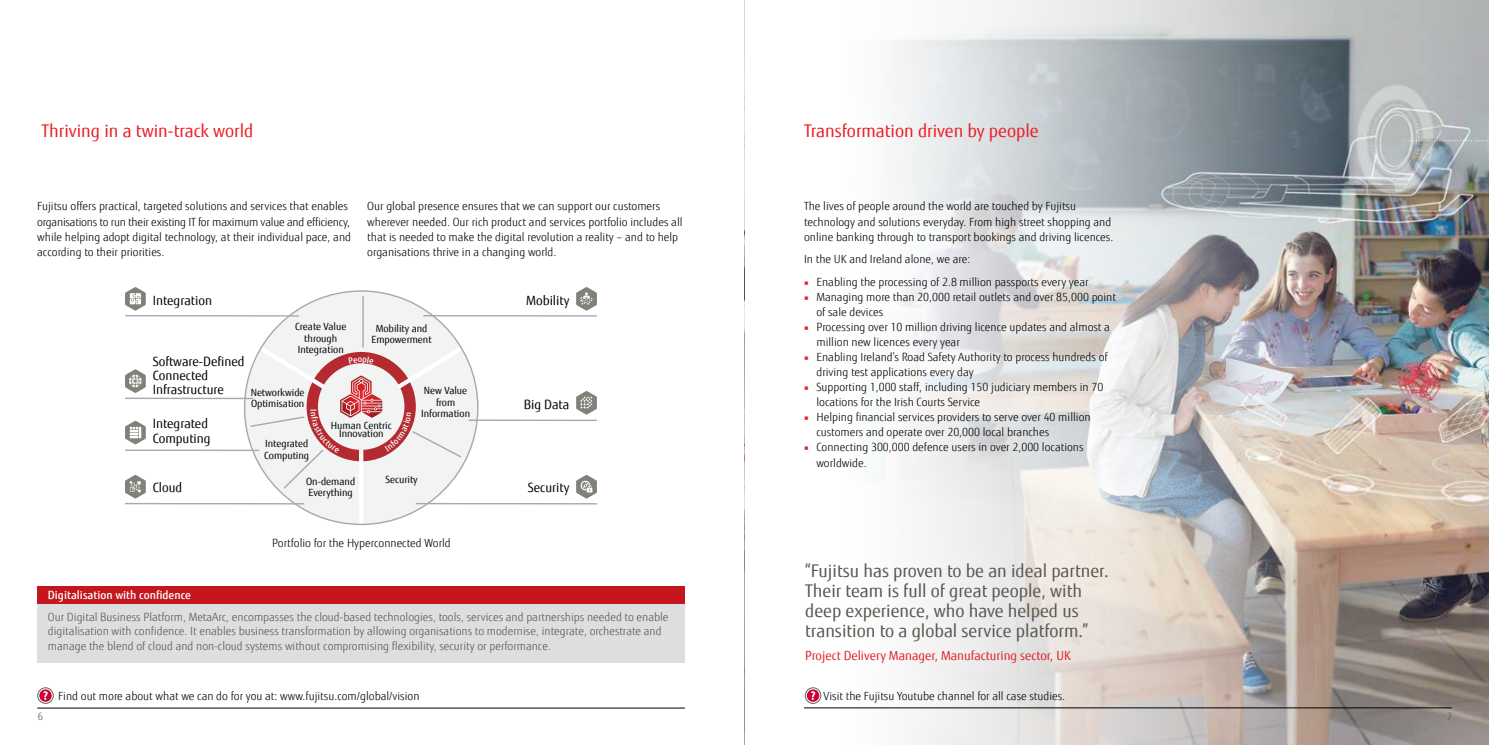
<style>
.page{position:relative;width:1489px;height:745px;background:#fff}
.page>*{position:absolute;margin:0;border:0;box-sizing:border-box;transform-origin:0 0}
.t1{font:17.5px/20px "Fujitsu Sans";color:#585850}
.t2{font:17.5px "Fujitsu Sans";color:#ed1d24}
.t3{font:13.62px "Fujitsu Sans";color:#000}
.t4{font:12.75px/14.1px "Fujitsu Sans";color:#000}
.t5{font:12.5px "Fujitsu Sans";color:#e21f26}
.t6{font:300 11.25px/15px "Fujitsu Sans";color:#000}
.t7{font:300 11.25px/14.5px "Fujitsu Sans";color:#585850}
.t8{font:500 11.25px "Fujitsu Sans";color:#fff}
.t9{font:300 10px "Fujitsu Sans";color:#58595b}
.t10{font:9.88px/11.4px "Fujitsu Sans";color:#000;text-align:center}
.s1{font-family:"Minion Pro";font-weight:400;color:#ed1d24}
</style>
<div class="page">
<img style="left:744px;top:0;width:744px;height:744px">
<svg style="left:745px;top:0;width:595px;height:744px"></svg>
<div style="left:37px;top:591px;width:648px;height:70px;background:#dddee0"></div>
<div style="left:37px;top:586px;width:648px;height:17px;background:#c4161c"></div>
<div style="left:244px;top:291px;width:234px;height:233px;background:#f2f3f3;border-radius:50%"></div>
<hr style="left:362px;top:296px;width:2px;height:51px;background:#a7a9ac">
<svg style="left:576px;top:287px;width:21px;height:23px"></svg>
<svg style="left:125px;top:287px;width:21px;height:23px"></svg>
<svg style="left:576px;top:475px;width:21px;height:23px"></svg>
<svg style="left:125px;top:475px;width:21px;height:23px"></svg>
<svg style="left:576px;top:391px;width:21px;height:23px"></svg>
<svg style="left:125px;top:369px;width:21px;height:23px"></svg>
<svg style="left:125px;top:420px;width:21px;height:24px"></svg>
<hr style="left:359px;top:449px;width:4px;height:74px;background:#fff">
<hr style="left:416px;top:502px;width:181px;height:2px;background:#a7a9ac">
<hr style="left:423px;top:315px;width:174px;height:1px;background:#a7a9ac">
<hr style="left:125px;top:502px;width:179px;height:2px;background:#a7a9ac">
<hr style="left:125px;top:315px;width:174px;height:1px;background:#a7a9ac">
<hr style="left:469px;top:419px;width:128px;height:2px;background:#a7a9ac">
<hr style="left:125px;top:397px;width:128px;height:2px;background:#a7a9ac">
<hr style="left:125px;top:449px;width:134px;height:2px;background:#a7a9ac">
<svg style="left:804px;top:686px;width:17px;height:17px"></svg>
<svg style="left:37px;top:687px;width:17px;height:16px"></svg>
<hr style="left:37px;top:707px;width:648px;height:1px;background:#000">
<hr style="left:804px;top:707px;width:647px;height:1px;background:#000">
<svg style="left:249px;top:343px;width:217px;height:147px"></svg>
<h1 class="t2" style="left:42px;top:120px;width:213px">Thriving in a twin-track world</h1>
<p class="t6" style="left:37px;top:199px;width:315px">Fujitsu offers practical, targeted solutions and services that enables organisations to run their existing IT for maximum value and efficiency, while helping adopt digital technology, at their individual pace, and according to their priorities.</p>
<p class="t3" style="left:124px;top:229px;width:225px">The technology and services we provide</p>
<p class="t4" style="left:153px;top:293px;width:61px">Integration</p>
<p class="t6" style="left:367px;top:199px;width:317px">Our global presence ensures that we can support our customers wherever needed. Our rich product and services portfolio includes all that is needed to make the digital revolution a reality – and to help organisations thrive in a changing world.</p>
<p class="t4" style="left:526px;top:293px;width:45px">Mobility</p>
<p class="t10" style="left:295px;top:321px;width:53px">Create Value through<br>Integration</p>
<p class="t10" style="left:371px;top:322px;width:62px">Mobility and<br>Empowerment</p>
<p class="t4" style="left:153px;top:354px;width:93px">Software-Defined<br>Connected<br>Infrastructure</p>
<p class="t10" style="left:251px;top:386px;width:55px;text-align:left">Networkwide<br>Optimisation</p>
<p class="t10" style="left:421px;top:385px;width:50px">New Value from<br>Information</p>
<p class="t10" style="left:331px;top:420px;width:62px;line-height:8.5px">Human Centric<br>Innovation</p>
<p class="t4" style="left:153px;top:416px;width:59px">Integrated<br>Computing</p>
<p class="t10" style="left:264px;top:438px;width:46px;text-align:left">Integrated<br>Computing</p>
<p class="t4" style="left:153px;top:480px;width:31px">Cloud</p>
<p class="t10" style="left:306px;top:475px;width:51px;text-align:left">On-demand<br>Everything</p>
<p class="t10" style="left:385px;top:474px;width:34px">Security</p>
<p class="t6" style="left:272px;top:535px;width:180px">Portfolio for the Hyperconnected World</p>
<p class="t4" style="left:523px;top:397px;width:47px">Big Data</p>
<p class="t4" style="left:528px;top:480px;width:43px">Security</p>
<p class="t8" style="left:48px;top:588px;width:145px">Digitalisation with confidence</p>
<p class="t7" style="left:48px;top:609px;width:622px">Our Digital Business Platform, MetaArc, encompasses the cloud-based technologies, tools, services and partnerships needed to enable digitalisation with confidence. It enables business transformation by allowing organisations to modernise, integrate, orchestrate and manage the blend of cloud and non-cloud systems without compromising flexibility, security or performance.</p>
<h1 class="t2" style="left:804px;top:120px;width:236px">Transformation driven by people</h1>
<p class="t6" style="left:804px;top:199px;width:311px">The lives of people around the world are touched by Fujitsu technology and solutions everyday. From high street shopping and online banking through to transport bookings and driving licences.</p>
<p class="t6" style="left:804px;top:252px;width:168px">In the UK and Ireland alone, we are:</p>
<p class="t6" style="left:804px;top:274px;width:286px"><span class="s1">■</span> Enabling the processing of 2.8 million passports every year</p>
<p class="t6" style="left:816px;top:289px;width:301px;text-indent:-12px"><span class="s1">■</span> Managing more than 20,000 retail outlets and over 85,000 point of sale devices</p>
<p class="t6" style="left:816px;top:319px;width:295px;text-indent:-12px"><span class="s1">■</span> Processing over 10 million driving licence updates and almost a million new licences every year</p>
<p class="t6" style="left:816px;top:349px;width:293px;text-indent:-12px"><span class="s1">■</span> Enabling Ireland’s Road Safety Authority to process hundreds of driving test applications every day</p>
<p class="t6" style="left:816px;top:379px;width:288px;text-indent:-12px"><span class="s1">■</span> Supporting 1,000 staff, including 150 judiciary members in 70 locations for the Irish Courts Service</p>
<p class="t6" style="left:816px;top:409px;width:276px;text-indent:-12px"><span class="s1">■</span> Helping financial services providers to serve over 40 million customers and operate over 20,000 local branches</p>
<p class="t6" style="left:816px;top:440px;width:269px;text-indent:-12px"><span class="s1">■</span> Connecting 300,000 defence users in over 2,000 locations worldwide.</p>
<h1 class="t1" style="left:805px;top:560px;width:305px">“Fujitsu has proven to be an ideal partner.<br>Their team is full of great people, with deep experience, who have helped us transition to a global service platform.”</h1>
<p class="t5" style="left:805px;top:647px;width:267px">Project Delivery Manager, Manufacturing sector, UK</p>
<p class="t6" style="left:58px;top:688px;width:363px">Find out more about what we can do for you at: www.fujitsu.com/global/vision</p>
<p class="t6" style="left:823px;top:688px;width:243px">Visit the Fujitsu Youtube channel for all case studies.</p>
<p class="t9" style="left:38px;top:709px;width:7px">6</p>
<p class="t9" style="left:1446px;top:710px;width:7px">7</p>
</div>
